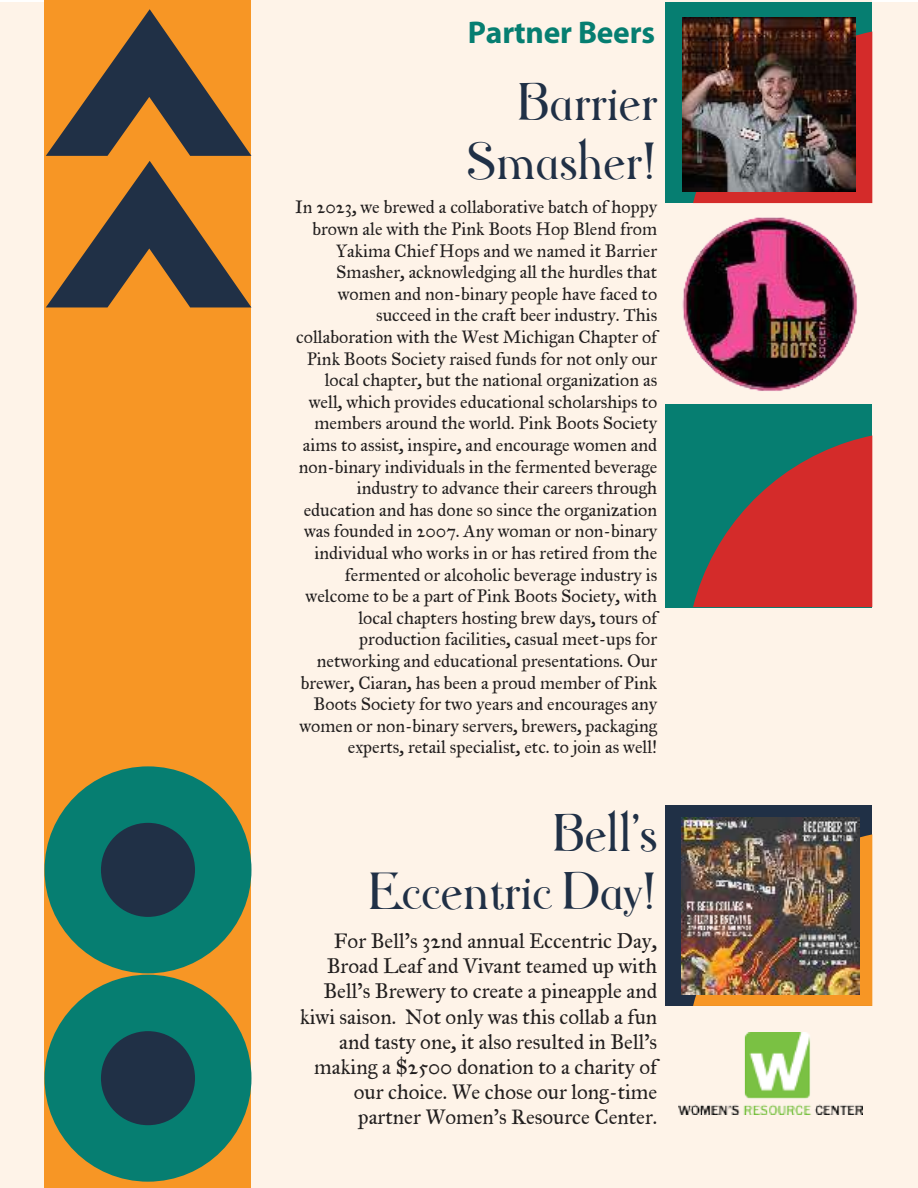
<style>
.page{position:relative;width:918px;height:1188px;background:#fff}
.page>*{position:absolute;margin:0;border:0;box-sizing:border-box;transform-origin:0 0}
.t1{font:48.6px/58.3px "Rene Louis";color:#203046;text-align:right}
.t2{font:700 31.5px "Myriad Pro";letter-spacing:-.005em;color:#067e71}
.t3{font:21px/25.2px "IM FELL Great Primer Roman";color:#221f1f;text-align:right}
.t4{font:18px/21.6px "IM FELL Great Primer Roman";color:#221f1f;text-align:right}
</style>
<div class="page">
<div style="left:0;top:2px;width:917px;height:1186px;background:#fef3e8"></div>
<div style="left:45px;top:0;width:827px;height:1188px;background:#fef3e8"></div>
<div style="left:45px;top:0;width:206px;height:1188px;background:#f79625"></div>
<div style="left:665px;top:3px;width:207px;height:200px;background:#067e71"></div>
<div style="left:693px;top:32px;width:179px;height:171px;background:#d42b2a"></div>
<div style="left:665px;top:806px;width:207px;height:200px;background:#203046"></div>
<svg style="left:46px;top:9px;width:205px;height:298px"></svg>
<div style="left:665px;top:405px;width:207px;height:203px;background:#067e71"></div>
<svg style="left:693px;top:435px;width:179px;height:172px"></svg>
<div style="left:693px;top:834px;width:179px;height:172px;background:#f79625"></div>
<img style="left:679px;top:1032px;width:183px;height:82px">
<div style="left:45px;top:975px;width:206px;height:207px;background:#067e71;border-radius:50%"></div>
<div style="left:101px;top:1031px;width:94px;height:94px;background:#203046;border-radius:50%"></div>
<div style="left:45px;top:766px;width:206px;height:207px;background:#067e71;border-radius:50%"></div>
<div style="left:101px;top:823px;width:94px;height:94px;background:#203046;border-radius:50%"></div>
<img style="left:682px;top:18px;width:174px;height:173px">
<img style="left:682px;top:217px;width:175px;height:174px">
<img style="left:682px;top:817px;width:177px;height:178px">
<h2 class="t2" style="left:468px;top:20px;width:189px">Partner Beers</h2>
<h1 class="t1" style="left:466px;top:74px;width:192px">Barrier<br>Smasher!</h1>
<p class="t4" style="left:295px;top:197px;width:364px">In 2023, we brewed a collaborative batch of hoppy brown ale with the Pink Boots Hop Blend from Yakima Chief Hops and we named it Barrier Smasher, acknowledging all the hurdles that women and non-binary people have faced to succeed in the craft beer industry. This collaboration with the West Michigan Chapter of Pink Boots Society raised funds for not only our local chapter, but the national organization as well, which provides educational scholarships to members around the world. Pink Boots Society aims to assist, inspire, and encourage women and non-binary individuals in the fermented beverage industry to advance their careers through education and has done so since the organization was founded in 2007. Any woman or non-binary individual who works in or has retired from the fermented or alcoholic beverage industry is welcome to be a part of Pink Boots Society, with local chapters hosting brew days, tours of production facilities, casual meet-ups for networking and educational presentations. Our brewer, Ciaran, has been a proud member of Pink Boots Society for two years and encourages any women or non-binary servers, brewers, packaging experts, retail specialist, etc. to join as well!</p>
<h1 class="t1" style="left:368px;top:805px;width:291px">Bellís<br>Eccentric Day!</h1>
<p class="t3" style="left:300px;top:930px;width:359px">For Bellís 32nd annual Eccentric Day, Broad Leaf and Vivant teamed up with Bellís Brewery to create a pineapple and kiwi saison. Not only was this collab a fun and tasty one, it also resulted in Bell's making a $2500 donation to a charity of our choice. We chose our long-time partner Women's Resource Center.</p>
</div>
